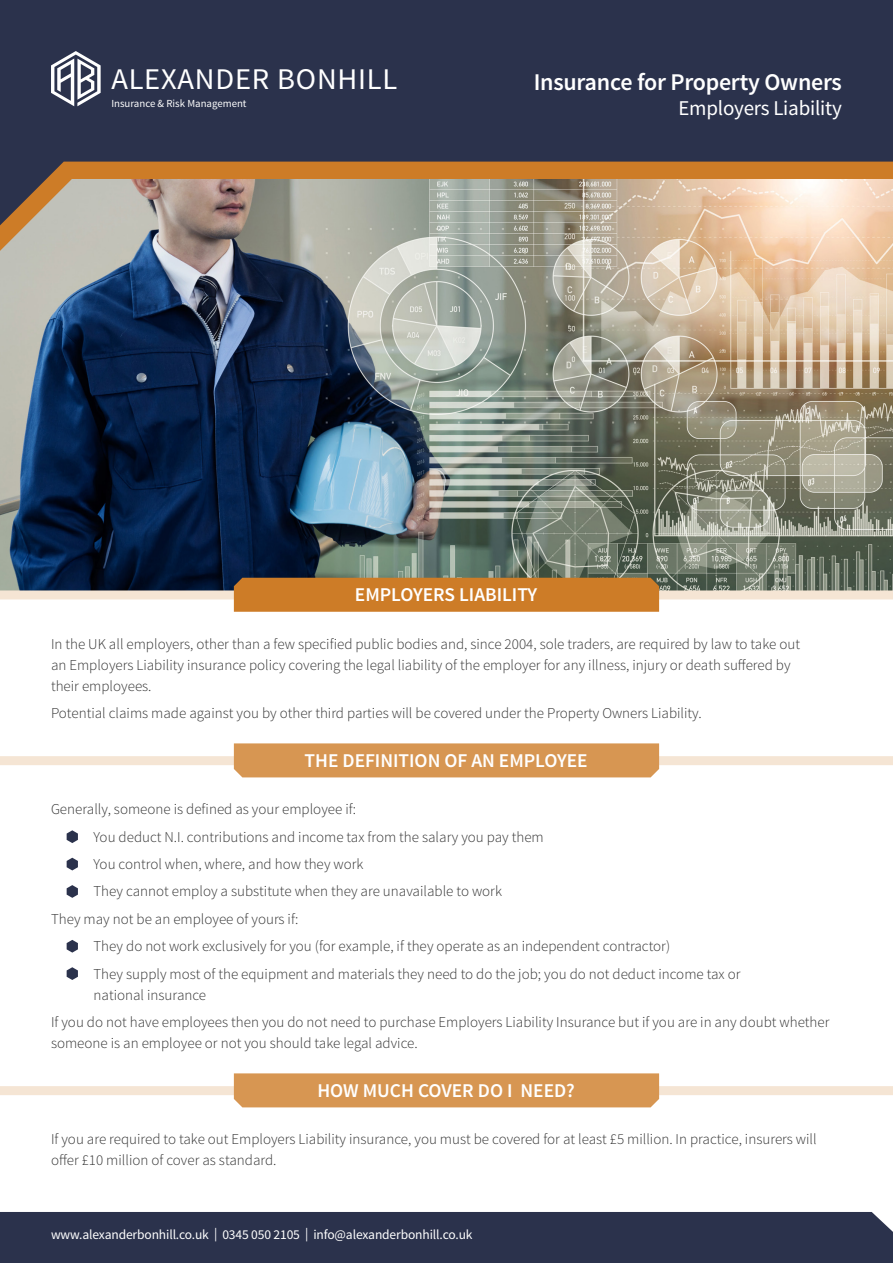
<style>
.page{position:relative;width:893px;height:1263px;background:#fff}
.page>*{position:absolute;margin:0;border:0;box-sizing:border-box;transform-origin:0 0}
.t1{font:30px "Source Sans Pro";letter-spacing:.025em;color:#fff}
.t2{font:600 24px "Source Sans Pro";letter-spacing:-.01em;color:#fff}
.t3{font:21px "Source Sans Pro";letter-spacing:-.01em;color:#fff}
.t4{font:600 19.5px "Source Sans Pro";color:#fff}
.t5{font:300 15px/21px "Source Sans Pro";color:#333}
.t6{font:13.5px "Source Sans Pro";letter-spacing:-.01em;color:#fff}
.t7{font:10.8px "Source Sans Pro";color:#fff}
</style>
<div class="page">
<img style="left:0;top:225px;width:893px;height:365px">
<svg style="left:67px;top:830px;width:11px;height:13px"></svg>
<svg style="left:67px;top:858px;width:11px;height:12px"></svg>
<svg style="left:67px;top:885px;width:11px;height:13px"></svg>
<svg style="left:67px;top:940px;width:11px;height:12px"></svg>
<svg style="left:67px;top:967px;width:11px;height:13px"></svg>
<div style="left:0;top:590px;width:893px;height:9px;background:#f5e5d4"></div>
<div style="left:234px;top:578px;width:425px;height:34px;background:#cd7c27"></div>
<div style="left:0;top:756px;width:893px;height:9px;background:#f5e5d4"></div>
<div style="left:234px;top:743px;width:425px;height:34px;background:#d79652"></div>
<div style="left:0;top:1086px;width:893px;height:9px;background:#f5e5d4"></div>
<div style="left:234px;top:1073px;width:425px;height:34px;background:#d79652"></div>
<svg style="left:0;top:225px;width:98px;height:26px"></svg>
<svg style="left:0;top:0;width:893px;height:225px;fill:#2b324c"></svg>
<svg style="left:51px;top:51px;width:50px;height:55px"></svg>
<div style="left:0;top:1212px;width:893px;height:51px;background:#2b324c"></div>
<h1 class="t1" style="left:111px;top:61px;width:287px">ALEXANDER BONHILL</h1>
<p class="t7" style="left:111px;top:96px;width:137px">Insurance &amp; Risk Management</p>
<h2 class="t2" style="left:534px;top:67px;width:310px">Insurance for Property Owners</h2>
<h3 class="t3" style="left:678px;top:95px;width:165px">Employers Liability</h3>
<h3 class="t4" style="left:355px;top:582px;width:184px">EMPLOYERS LIABILITY</h3>
<p class="t5" style="left:51px;top:633px;width:751px">In the UK all employers, other than a few specified public bodies and, since 2004, sole traders, are required by law to take out an Employers Liability insurance policy covering the legal liability of the employer for any illness, injury or death suffered by their employees.</p>
<p class="t5" style="left:51px;top:702px;width:652px">Potential claims made against you by other third parties will be covered under the Property Owners Liability.</p>
<h3 class="t4" style="left:305px;top:748px;width:284px">THE DEFINITION OF AN EMPLOYEE</h3>
<p class="t5" style="left:51px;top:799px;width:306px">Generally, someone is defined as your employee if:</p>
<p class="t5" style="left:94px;top:826px;width:452px">You deduct N.I. contributions and income tax from the salary you pay them</p>
<p class="t5" style="left:94px;top:853px;width:272px">You control when, where, and how they work</p>
<p class="t5" style="left:94px;top:881px;width:410px">They cannot employ a substitute when they are unavailable to work</p>
<p class="t5" style="left:51px;top:908px;width:249px">They may not be an employee of yours if:</p>
<p class="t5" style="left:94px;top:936px;width:578px">They do not work exclusively for you (for example, if they operate as an independent contractor)</p>
<p class="t5" style="left:94px;top:963px;width:648px">They supply most of the equipment and materials they need to do the job; you do not deduct income tax or</p>
<p class="t5" style="left:51px;top:981px;width:780px;line-height:27.3px;text-indent:43px">national insurance<br>If you do not have employees then you do not need to purchase Employers Liability Insurance but if you are in any doubt whether</p>
<p class="t5" style="left:51px;top:1032px;width:368px">someone is an employee or not you should take legal advice.</p>
<h3 class="t4" style="left:317px;top:1078px;width:259px">HOW MUCH COVER DO I NEED?</h3>
<p class="t5" style="left:51px;top:1129px;width:767px">If you are required to take out Employers Liability insurance, you must be covered for at least £5 million. In practice, insurers will offer £10 million of cover as standard.</p>
<p class="t6" style="left:51px;top:1226px;width:423px">www.alexanderbonhill.co.uk | 0345 050 2105 | info@alexanderbonhill.co.uk</p>
</div>
